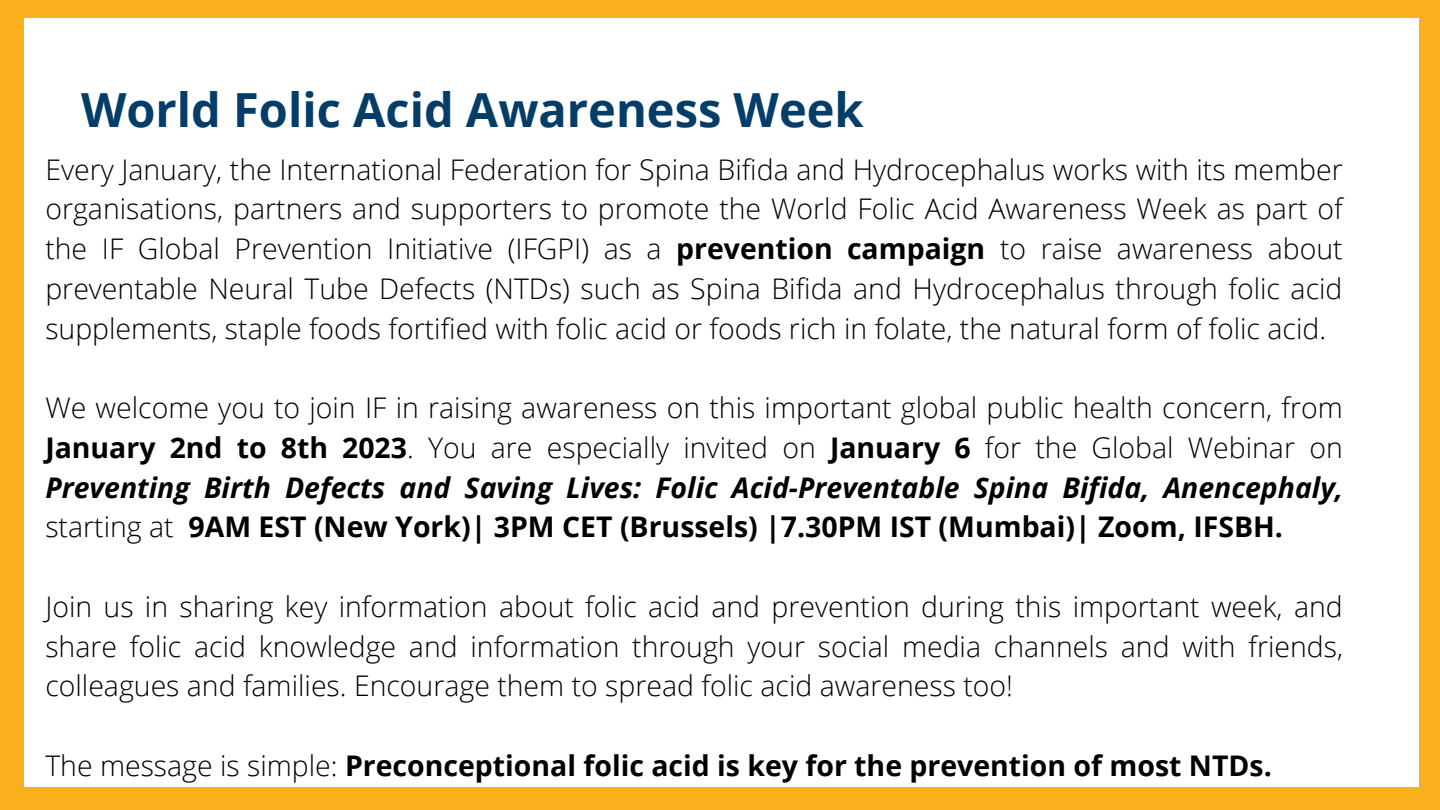
<style>
.page{position:relative;width:1440px;height:810px;background:#faaf1d}
.page>*{position:absolute;margin:0;border:0;box-sizing:border-box;transform-origin:0 0}
.t1{font:700 47px "Open Sans";color:#033d68}
.t2{font:300 28.4px/39.8px "Open Sans";color:#000;text-align:justify}
.t3{font:700 28.4px "Open Sans";color:#000}
.s1{font-weight:700}
.s2{font-weight:700;font-style:italic}
.s3{font-weight:300}
</style>
<div class="page">
<div style="left:24px;top:18px;width:1395px;height:769px;background:#fff"></div>
<h1 class="t1" style="left:81px;top:76px;width:784px">World Folic Acid Awareness Week</h1>
<p class="t2" style="left:45px;top:149px;width:1299px">Every January, the International Federation for Spina Bifida and Hydrocephalus works with its member organisations, partners and supporters to promote the World Folic Acid Awareness Week as part of the IF Global Prevention Initiative (IFGPI) as a <span class="s1">prevention campaign</span> to raise awareness about preventable Neural Tube Defects (NTDs) such as Spina Bifida and Hydrocephalus through folic acid supplements, staple foods fortified with folic acid or foods rich in folate, the natural form of folic acid.</p>
<p class="t2" style="left:45px;top:387px;width:1299px">We welcome you to join IF in raising awareness on this important global public health concern, from <span class="s1">January 2nd to 8th 2023</span>. You are especially invited on <span class="s1">January 6</span> for the Global Webinar on <span class="s2">Preventing Birth Defects and Saving Lives: Folic Acid-Preventable Spina Bifida, Anencephaly, </span>starting at <span class="s1">9AM EST (New York)| 3PM CET (Brussels) |7.30PM IST (Mumbai)| Zoom, IFSBH.</span></p>
<p class="t2" style="left:45px;top:586px;width:1299px">Join us in sharing key information about folic acid and prevention during this important week, and share folic acid knowledge and information through your social media channels and with friends, colleagues and families. Encourage them to spread folic acid awareness too!</p>
<p class="t3" style="left:45px;top:746px;width:1228px"><span class="s3">The message is simple:</span> Preconceptional folic acid is key for the prevention of most NTDs.</p>
</div>
